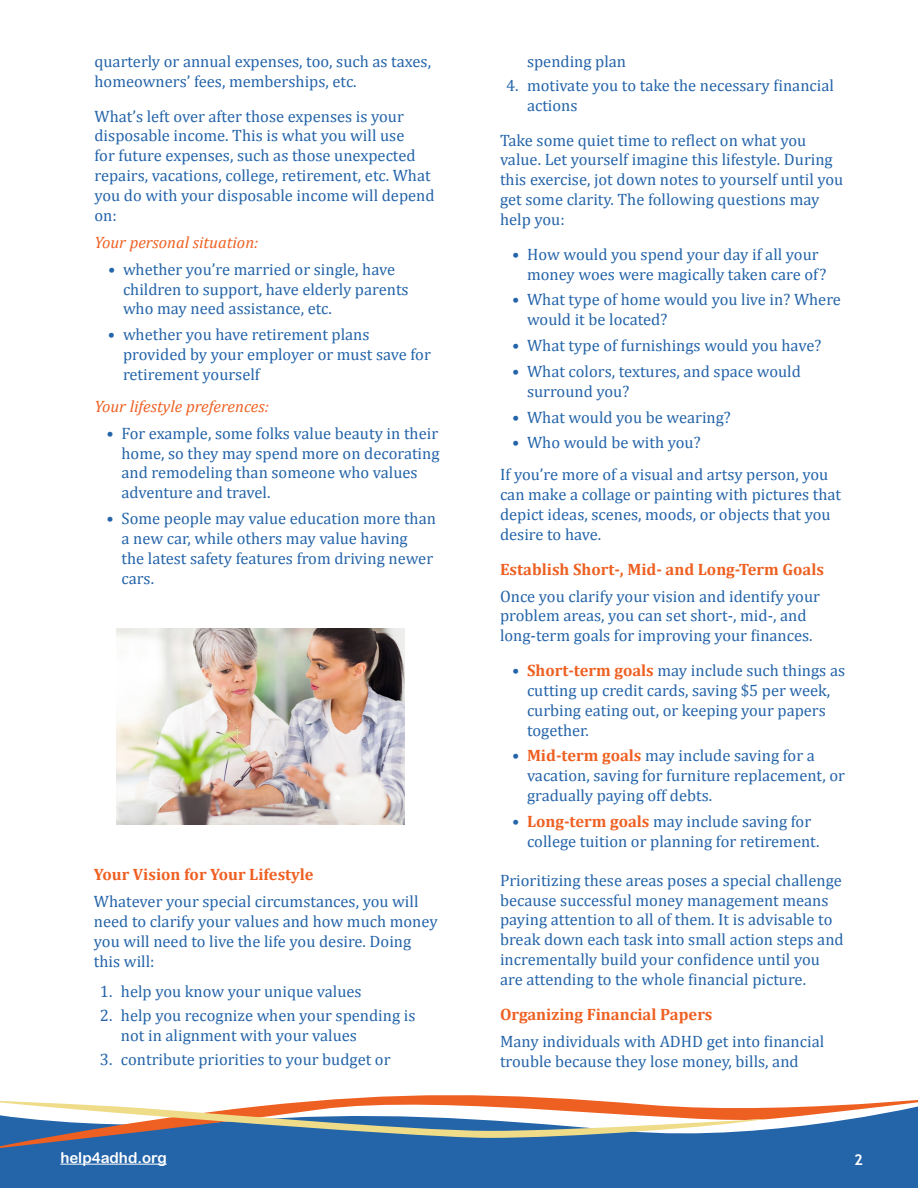
<style>
.page{position:relative;width:918px;height:1188px;background:#fff}
.page>*{position:absolute;margin:0;border:0;box-sizing:border-box;transform-origin:0 0}
.body_text{font:16.5px/19.8px "Cambria";color:#2464a9}
.subhead{font:700 16.5px "Cambria";color:#ee6022}
.body_text-2{font:italic 16.5px "Cambria";color:#ee6022}
.t1{font:15px "Arial Rounded MT Bold";color:#fff}
.t2{font:700 15px "Trebuchet MS";color:#fff}
.s1{font-weight:700;color:#ee6022}
</style>
<div class="page">
<div style="left:0;top:1150px;width:918px;height:38px;background:#2464a9"></div>
<svg style="left:0;top:1095px;width:918px;height:55px;fill:#2464a9"></svg>
<svg style="left:0;top:1100px;width:767px;height:38px"></svg>
<hr style="left:60px;top:1164px;width:107px;height:1px;background:#fff">
<img style="left:117px;top:628px;width:287px;height:196px">
<p class="body_text" style="left:94px;top:51px;width:338px">quarterly or annual expenses, too, such as taxes, homeowners’ fees, memberships, etc.</p>
<p class="body_text" style="left:94px;top:106px;width:342px">What’s left over after those expenses is your disposable income. This is what you will use<br>for future expenses, such as those unexpected repairs, vacations, college, retirement, etc. What you do with your disposable income will depend on:</p>
<p class="body_text-2" style="left:94px;top:230px;width:165px">Your personal situation:</p>
<p class="body_text" style="left:123px;top:259px;width:287px;text-indent:-15px">• whether you’re married or single, have children to support, have elderly parents who may need assistance, etc.</p>
<p class="body_text" style="left:123px;top:325px;width:309px;text-indent:-15px">• whether you have retirement plans provided by your employer or must save for retirement yourself</p>
<p class="body_text-2" style="left:94px;top:394px;width:176px">Your lifestyle preferences:</p>
<p class="body_text" style="left:122px;top:423px;width:320px;text-indent:-15px">• For example, some folks value beauty in their home, so they may spend more on decorating and remodeling than someone who values adventure and travel.</p>
<p class="body_text" style="left:122px;top:508px;width:316px;text-indent:-15px">• Some people may value education more than a new car, while others may value having<br>the latest safety features from driving newer cars.</p>
<p class="subhead" style="left:94px;top:863px;width:221px">Your Vision for Your Lifestyle</p>
<p class="body_text" style="left:94px;top:892px;width:345px">Whatever your special circumstances, you will need to clarify your values and how much money you will need to live the life you desire. Doing this will:</p>
<p class="body_text" style="left:100px;top:981px;width:263px">1. help you know your unique values</p>
<p class="body_text" style="left:121px;top:1005px;width:296px;text-indent:-21px">2. help you recognize when your spending is not in alignment with your values</p>
<p class="body_text" style="left:100px;top:1049px;width:292px">3. contribute priorities to your budget or</p>
<p class="body_text" style="left:527px;top:51px;width:101px">spending plan</p>
<p class="body_text" style="left:527px;top:75px;width:308px;text-indent:-21px">4. motivate you to take the necessary financial actions</p>
<p class="body_text" style="left:500px;top:130px;width:345px">Take some quiet time to reflect on what you value. Let yourself imagine this lifestyle. During this exercise, jot down notes to yourself until you get some clarity. The following questions may help you:</p>
<p class="body_text" style="left:527px;top:244px;width:301px;text-indent:-15px">• How would you spend your day if all your money woes were magically taken care of?</p>
<p class="body_text" style="left:527px;top:290px;width:315px;text-indent:-15px">• What type of home would you live in? Where would it be located?</p>
<p class="body_text" style="left:512px;top:335px;width:311px">• What type of furnishings would you have?</p>
<p class="body_text" style="left:527px;top:361px;width:275px;text-indent:-15px">• What colors, textures, and space would surround you?</p>
<p class="body_text" style="left:512px;top:407px;width:220px">• What would you be wearing?</p>
<p class="body_text" style="left:512px;top:433px;width:190px">• Who would be with you?</p>
<p class="body_text" style="left:500px;top:465px;width:343px">If you’re more of a visual and artsy person, you can make a collage or painting with pictures that depict ideas, scenes, moods, or objects that you desire to have.</p>
<p class="subhead" style="left:500px;top:557px;width:326px">Establish Short-, Mid- and Long-Term Goals</p>
<p class="body_text" style="left:500px;top:586px;width:321px">Once you clarify your vision and identify your problem areas, you can set short-, mid-, and long-term goals for improving your finances.</p>
<p class="body_text" style="left:527px;top:661px;width:320px;text-indent:-15px">• <span class="s1">Short-term goals</span> may include such things as cutting up credit cards, saving $5 per week, curbing eating out, or keeping your papers together.</p>
<p class="body_text" style="left:527px;top:746px;width:319px;text-indent:-15px">• <span class="s1">Mid-term goals</span> may include saving for a vacation, saving for furniture replacement, or gradually paying off debts.</p>
<p class="body_text" style="left:527px;top:811px;width:294px;text-indent:-15px">• <span class="s1">Long-term goals</span> may include saving for college tuition or planning for retirement.</p>
<p class="body_text" style="left:500px;top:870px;width:345px">Prioritizing these areas poses a special challenge because successful money management means paying attention to all of them. It is advisable to break down each task into small action steps and incrementally build your confidence until you are attending to the whole financial picture.</p>
<p class="subhead" style="left:500px;top:1003px;width:214px">Organizing Financial Papers</p>
<p class="body_text" style="left:500px;top:1031px;width:326px">Many individuals with ADHD get into financial trouble because they lose money, bills, and</p>
<p class="t1" style="left:60px;top:1148px;width:108px">help4adhd.org</p>
<p class="t2" style="left:854px;top:1151px;width:10px">2</p>
</div>
